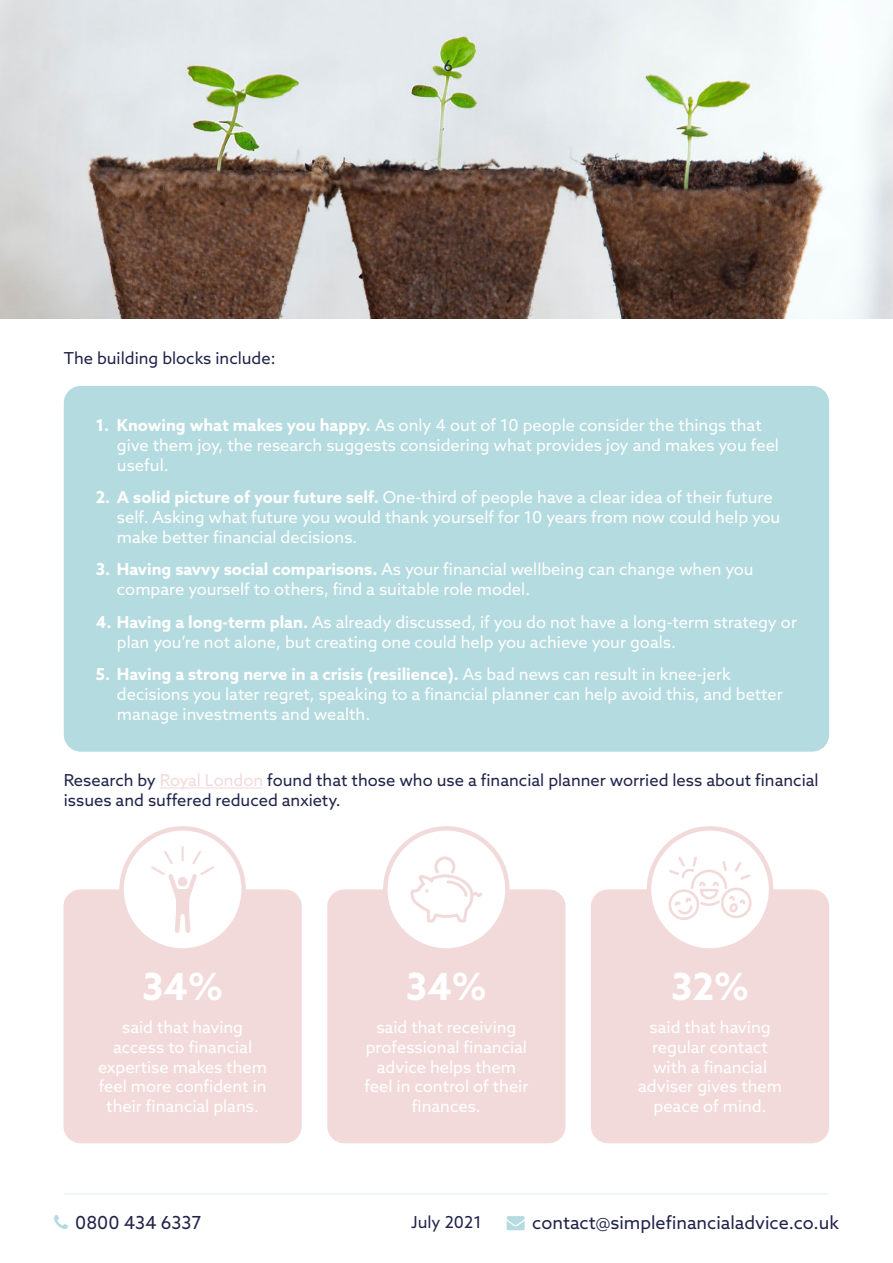
<style>
.page{position:relative;width:893px;height:1263px;background:#fff}
.page>*{position:absolute;margin:0;border:0;box-sizing:border-box;transform-origin:0 0}
.t1{font:700 37.5px "Azo Sans";color:#fff}
.t2{font:18px "Azo Sans";color:#21244a}
.t3{font:16.5px/19.8px "Azo Sans";color:#fff}
.t4{font:16.5px/19.8px "Azo Sans";color:#21244a}
.t5{font:15px "Azo Sans";color:#21244a}
.s1{font-weight:700}
.s2{color:#f3dada}
.s3{color:#b4dbdf}
</style>
<div class="page">
<img style="left:0;top:0;width:893px;height:319px">
<hr style="left:64px;top:1193px;width:765px;height:2px;background:#e8f4fa">
<div style="left:64px;top:386px;width:765px;height:366px;background:#b4dbdf;border-radius:17px"></div>
<div style="left:63px;top:889px;width:239px;height:254px;background:#f3dada;border-radius:17px"></div>
<div style="left:122px;top:828px;width:122px;height:122px;background:#fff;border-radius:50%"></div>
<div style="left:119px;top:826px;width:127px;height:127px;border:4px solid #f3dada;border-radius:50%"></div>
<div style="left:327px;top:889px;width:238px;height:254px;background:#f3dada;border-radius:17px"></div>
<div style="left:385px;top:828px;width:122px;height:122px;background:#fff;border-radius:50%"></div>
<div style="left:383px;top:826px;width:127px;height:127px;border:4px solid #f3dada;border-radius:50%"></div>
<div style="left:591px;top:889px;width:238px;height:254px;background:#f3dada;border-radius:17px"></div>
<div style="left:649px;top:828px;width:122px;height:122px;background:#fff;border-radius:50%"></div>
<div style="left:647px;top:826px;width:126px;height:127px;border:4px solid #f3dada;border-radius:50%"></div>
<hr style="left:160px;top:787px;width:103px;height:1px;background:#f3dada">
<svg style="left:151px;top:846px;width:63px;height:87px"></svg>
<div style="left:178px;top:877px;width:9px;height:9px;background:#f3dada;border-radius:50%"></div>
<svg style="left:410px;top:856px;width:72px;height:67px"></svg>
<svg style="left:668px;top:856px;width:84px;height:64px"></svg>
<p class="t4" style="left:64px;top:348px;width:213px">The building blocks include:</p>
<p class="t5" style="left:444px;top:56px;width:10px">6</p>
<p class="t3" style="left:117px;top:415px;width:664px;text-indent:-21px"><span class="s1">1. Knowing what makes you happy.</span> As only 4 out of 10 people consider the things that give them joy, the research suggests considering what provides joy and makes you feel useful.</p>
<p class="t3" style="left:117px;top:487px;width:665px;text-indent:-21px"><span class="s1">2. A solid picture of your future self.</span> One-third of people have a clear idea of their future self. Asking what future you would thank yourself for 10 years from now could help you make better financial decisions.</p>
<p class="t3" style="left:117px;top:559px;width:638px;text-indent:-21px"><span class="s1">3. Having savvy social comparisons.</span> As your financial wellbeing can change when you compare yourself to others, find a suitable role model.</p>
<p class="t3" style="left:117px;top:612px;width:682px;text-indent:-21px"><span class="s1">4. Having a long-term plan.</span> As already discussed, if you do not have a long-term strategy or plan you’re not alone, but creating one could help you achieve your goals.</p>
<p class="t3" style="left:117px;top:664px;width:667px;text-indent:-21px"><span class="s1">5. Having a strong nerve in a crisis (resilience).</span> As bad news can result in knee-jerk decisions you later regret, speaking to a financial planner can help avoid this, and better manage investments and wealth.</p>
<p class="t4" style="left:64px;top:770px;width:756px">Research by <span class="s2">Royal London</span> found that those who use a financial planner worried less about financial issues and suffered reduced anxiety.</p>
<h1 class="t1" style="left:142px;top:962px;width:82px">34%</h1>
<p class="t3" style="left:98px;top:1017px;width:170px;text-align:center">said that having access to financial expertise makes them feel more confident in their financial plans.</p>
<h1 class="t1" style="left:406px;top:962px;width:82px">34%</h1>
<p class="t3" style="left:364px;top:1017px;width:166px;text-align:center">said that receiving professional financial advice helps them feel in control of their finances.</p>
<h1 class="t1" style="left:671px;top:962px;width:80px">32%</h1>
<p class="t3" style="left:638px;top:1017px;width:146px;text-align:center">said that having regular contact with a financial adviser gives them peace of mind.</p>
<p class="t2" style="left:75px;top:1210px;width:128px">0800 434 6337</p>
<p class="t2" style="left:507px;top:1210px;width:334px"><span class="s3">→</span> contact@simplefinancialadvice.co.uk</p>
<p class="t4" style="left:411px;top:1212px;width:72px">July 2021</p>
</div>
